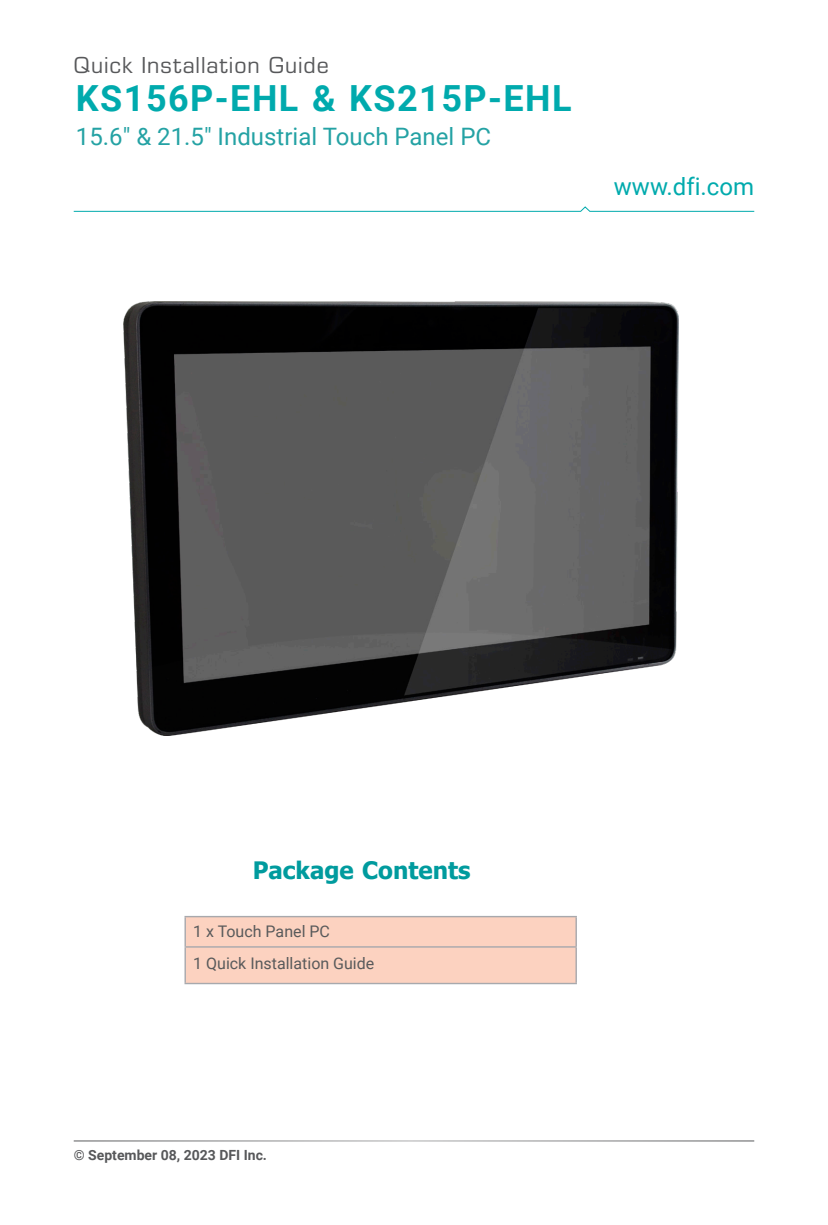
<style>
.page{position:relative;width:828px;height:1225px;background:#fff}
.page>*{position:absolute;margin:0;border:0;box-sizing:border-box;transform-origin:0 0}
.Heading{font:700 36px "Roboto";letter-spacing:.04em;color:#00aaad}
.t1{font:24px "Roboto";color:#24a2a4}
.Heading-2{font:24px "Eurostile";letter-spacing:.04em;color:#57585a}
.Heading-3{font:700 24px "Tahoma";color:#009b9e}
.t2{font:24px "Roboto";color:#00aaad}
.t3{font:16px "Roboto";color:#595a5b}
.t4{font:700 14px "Roboto";color:#57585a}
</style>
<div class="page">
<hr style="left:74px;top:1140px;width:680px;height:1px;background:#57585a">
<svg style="left:73px;top:206px;width:682px;height:6px"></svg>
<img style="left:123px;top:301px;width:555px;height:434px">
<div style="left:186px;top:917px;width:389px;height:65px;background:#fcd2c0"></div>
<hr style="left:184px;top:916px;width:393px;height:1px;background:#a8a9ad">
<hr style="left:184px;top:917px;width:2px;height:29px;background:#a8a9ad">
<hr style="left:575px;top:917px;width:2px;height:29px;background:#a8a9ad">
<hr style="left:184px;top:946px;width:393px;height:1px;background:#a8a9ad">
<hr style="left:184px;top:947px;width:2px;height:35px;background:#a8a9ad">
<hr style="left:575px;top:947px;width:2px;height:35px;background:#a8a9ad">
<hr style="left:184px;top:982px;width:393px;height:2px;background:#a8a9ad">
<p class="Heading-2" style="left:74px;top:48px;width:257px">Quick Installation Guide</p>
<p class="Heading" style="left:76px;top:73px;width:497px">KS156P-EHL &amp; KS215P-EHL</p>
<p class="t1" style="left:76px;top:120px;width:417px">15.6" &amp; 21.5" Industrial Touch Panel PC</p>
<h2 class="t2" style="left:614px;top:170px;width:142px">www.dfi.com</h2>
<p class="Heading-3" style="left:253px;top:853px;width:219px">Package Contents</p>
<p class="t3" style="left:193px;top:919px;width:138px">1 x Touch Panel PC</p>
<p class="t3" style="left:193px;top:952px;width:183px">1 Quick Installation Guide</p>
<p class="t4" style="left:74px;top:1145px;width:195px">© September 08, 2023 DFI Inc.</p>
</div>
